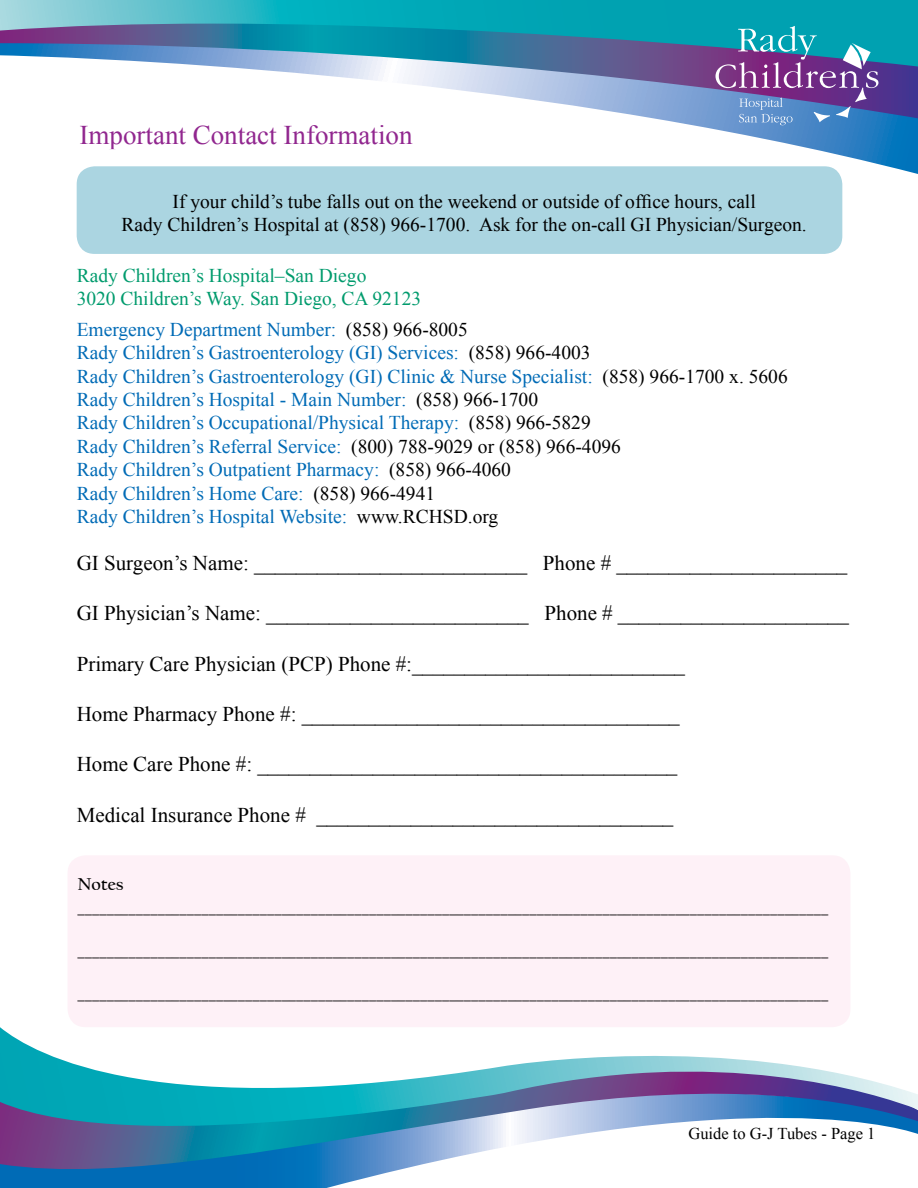
<style>
.page{position:relative;width:918px;height:1188px;background:#fff}
.page>*{position:absolute;margin:0;border:0;box-sizing:border-box;transform-origin:0 0}
.t1{font:27px "Times New Roman";color:#91278f}
.t2{font:21px "Times New Roman";color:#000}
.t3{font:19.5px/23.4px "Times New Roman";color:#006bb6}
.t4{font:19.5px/23.4px "Times New Roman";color:#000;text-align:center}
.t5{font:19.5px/23.4px "Times New Roman";color:#009b6d}
.t6{font:700 18px/21.6px "Californian FB";color:#000}
.t7{font:16.5px "Times New Roman";color:#000}
.s1{color:#000}
</style>
<div class="page">
<div style="left:77px;top:166px;width:765px;height:88px;background:#abd5e1;border-radius:18px"></div>
<div style="left:68px;top:855px;width:782px;height:172px;background:#fef1f7;border-radius:18px"></div>
<svg style="left:0;top:0;width:918px;height:24px;background:#1eaebc"></svg>
<svg style="left:0;top:24px;width:918px;height:19px;background:#2583a4"></svg>
<svg style="left:0;top:43px;width:918px;height:131px"></svg>
<svg style="left:0;top:1183px;width:345px;height:5px;background:#0870b9"></svg>
<svg style="left:0;top:1161px;width:437px;height:22px;background:#317dbc"></svg>
<svg style="left:0;top:1027px;width:918px;height:134px"></svg>
<svg style="left:716px;top:26px;width:162px;height:99px;background:#6079ae"></svg>
<h1 class="t1" style="left:80px;top:117px;width:334px">Important Contact Information</h1>
<p class="t4" style="left:122px;top:189px;width:687px">If your child’s tube falls out on the weekend or outside of office hours, call<br>Rady Children’s Hospital at (858) 966-1700. Ask for the on-call GI Physician/Surgeon.</p>
<p class="t5" style="left:77px;top:263px;width:346px">Rady Children’s Hospital–San Diego<br>3020 Children’s Way. San Diego, CA 92123</p>
<p class="t3" style="left:77px;top:317px;width:713px">Emergency Department Number: <span class="s1">(858) 966-8005<br></span>Rady Children’s Gastroenterology (GI) Services: <span class="s1">(858) 966-4003<br></span>Rady Children’s Gastroenterology (GI) Clinic &amp; Nurse Specialist: <span class="s1">(858) 966-1700 x. 5606<br></span>Rady Children’s Hospital - Main Number: <span class="s1">(858) 966-1700<br></span>Rady Children’s Occupational/Physical Therapy: <span class="s1">(858) 966-5829<br></span>Rady Children’s Referral Service: <span class="s1">(800) 788-9029 or (858) 966-4096<br></span>Rady Children’s Outpatient Pharmacy: <span class="s1">(858) 966-4060<br></span>Rady Children’s Home Care: <span class="s1">(858) 966-4941<br></span>Rady Children’s Hospital Website: <span class="s1">www.RCHSD.org</span></p>
<p class="t2" style="left:77px;top:549px;width:772px">GI Surgeon’s Name: __________________________ Phone # ______________________</p>
<p class="t2" style="left:77px;top:599px;width:774px">GI Physician’s Name: _________________________ Phone # ______________________</p>
<p class="t2" style="left:77px;top:649px;width:610px">Primary Care Physician (PCP) Phone #:__________________________</p>
<p class="t2" style="left:77px;top:700px;width:605px">Home Pharmacy Phone #: ____________________________________</p>
<p class="t2" style="left:77px;top:750px;width:602px">Home Care Phone #: ________________________________________</p>
<p class="t2" style="left:77px;top:801px;width:598px">Medical Insurance Phone # __________________________________</p>
<p class="t6" style="left:78px;top:874px;width:752px">Notes _______________________________________________________________________________________________________</p>
<p class="t6" style="left:78px;top:939px;width:752px">_______________________________________________________________________________________________________</p>
<p class="t6" style="left:78px;top:982px;width:752px">_______________________________________________________________________________________________________</p>
<p class="t7" style="left:688px;top:1122px;width:189px">Guide to G-J Tubes - Page 1</p>
</div>
